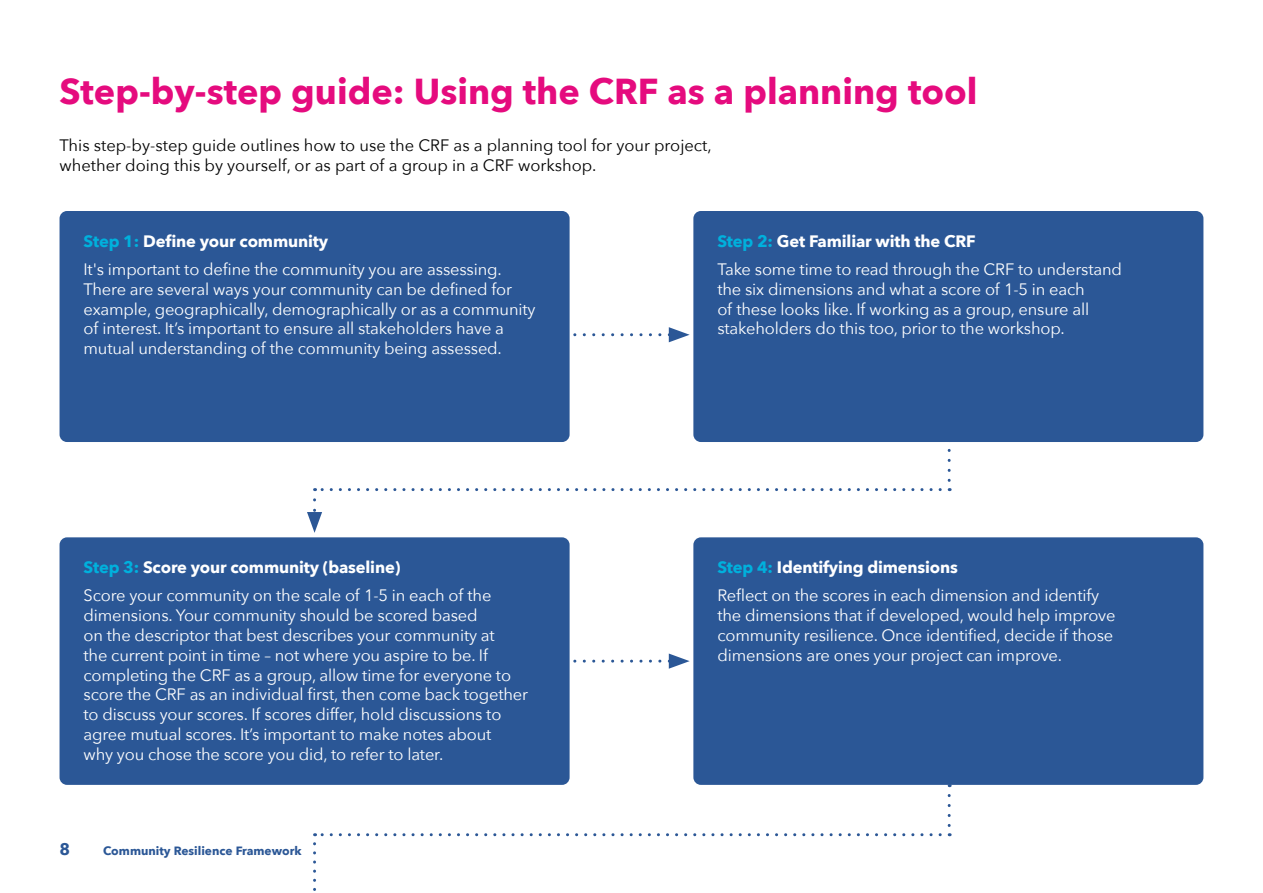
<style>
.page{position:relative;width:1263px;height:893px;background:#fff}
.page>*{position:absolute;margin:0;border:0;box-sizing:border-box;transform-origin:0 0}
.t1{font:700 36px "Avenir Next";color:#e50b7e}
.t2{font:16.5px/19.8px "Avenir Next";letter-spacing:-.01em;color:#fff}
.t3{font:16.5px/19.8px "Avenir Next";color:#000}
.t4{font:700 16.5px "Avenir Next";color:#2b5796}
.t5{font:700 12px "Avenir Next";color:#2b5796}
.s1{font-weight:700;color:#00b1dd}
.s2{font-weight:700}
</style>
<div class="page">
<div style="left:60px;top:211px;width:510px;height:231px;background:#2b5796;border-radius:8px"></div>
<div style="left:693px;top:537px;width:510px;height:248px;background:#2b5796;border-radius:8px"></div>
<div style="left:693px;top:211px;width:510px;height:231px;background:#2b5796;border-radius:8px"></div>
<div style="left:60px;top:537px;width:510px;height:248px;background:#2b5796;border-radius:8px"></div>
<svg style="left:575px;top:327px;width:115px;height:15px"></svg>
<svg style="left:575px;top:653px;width:115px;height:16px"></svg>
<svg style="left:948px;top:450px;width:3px;height:41px"></svg>
<svg style="left:315px;top:488px;width:625px;height:3px"></svg>
<svg style="left:307px;top:500px;width:15px;height:33px"></svg>
<svg style="left:948px;top:795px;width:3px;height:41px"></svg>
<svg style="left:315px;top:833px;width:625px;height:3px"></svg>
<svg style="left:313px;top:844px;width:3px;height:47px"></svg>
<h1 class="t1" style="left:60px;top:60px;width:919px">Step-by-step guide: Using the CRF as a planning tool</h1>
<p class="t3" style="left:60px;top:134px;width:654px">This step-by-step guide outlines how to use the CRF as a planning tool for your project, whether doing this by yourself, or as part of a group in a CRF workshop.</p>
<p class="t2" style="left:84px;top:226px;width:420px;line-height:28.3px"><span class="s1">Step 1:</span> <span class="s2">Define your community<br></span>It's important to define the community you are assessing.</p>
<p class="t2" style="left:84px;top:278px;width:453px">There are several ways your community can be defined for example, geographically, demographically or as a community of interest. It’s important to ensure all stakeholders have a mutual understanding of the community being assessed.</p>
<p class="t2" style="left:84px;top:552px;width:409px;line-height:28.3px"><span class="s1">Step 3:</span> <span class="s2">Score your community (baseline)<br></span>Score your community on the scale of 1-5 in each of the</p>
<p class="t2" style="left:84px;top:605px;width:446px">dimensions. Your community should be scored based<br>on the descriptor that best describes your community at<br>the current point in time – not where you aspire to be. If completing the CRF as a group, allow time for everyone to score the CRF as an individual first, then come back together to discuss your scores. If scores differ, hold discussions to agree mutual scores. It’s important to make notes about<br>why you chose the score you did, to refer to later.</p>
<p class="t4" style="left:60px;top:835px;width:12px">8</p>
<p class="t5" style="left:103px;top:840px;width:200px">Community Resilience Framework</p>
<p class="t2" style="left:717px;top:226px;width:406px;line-height:28.3px"><span class="s1">Step 2:</span> <span class="s2">Get Familiar with the CRF<br></span>Take some time to read through the CRF to understand</p>
<p class="t2" style="left:717px;top:278px;width:373px">the six dimensions and what a score of 1-5 in each of these looks like. If working as a group, ensure all stakeholders do this too, prior to the workshop.</p>
<p class="t2" style="left:717px;top:552px;width:383px;line-height:28.3px"><span class="s1">Step 4:</span> <span class="s2">Identifying dimensions<br></span>Reflect on the scores in each dimension and identify</p>
<p class="t2" style="left:717px;top:605px;width:400px">the dimensions that if developed, would help improve community resilience. Once identified, decide if those dimensions are ones your project can improve.</p>
</div>
